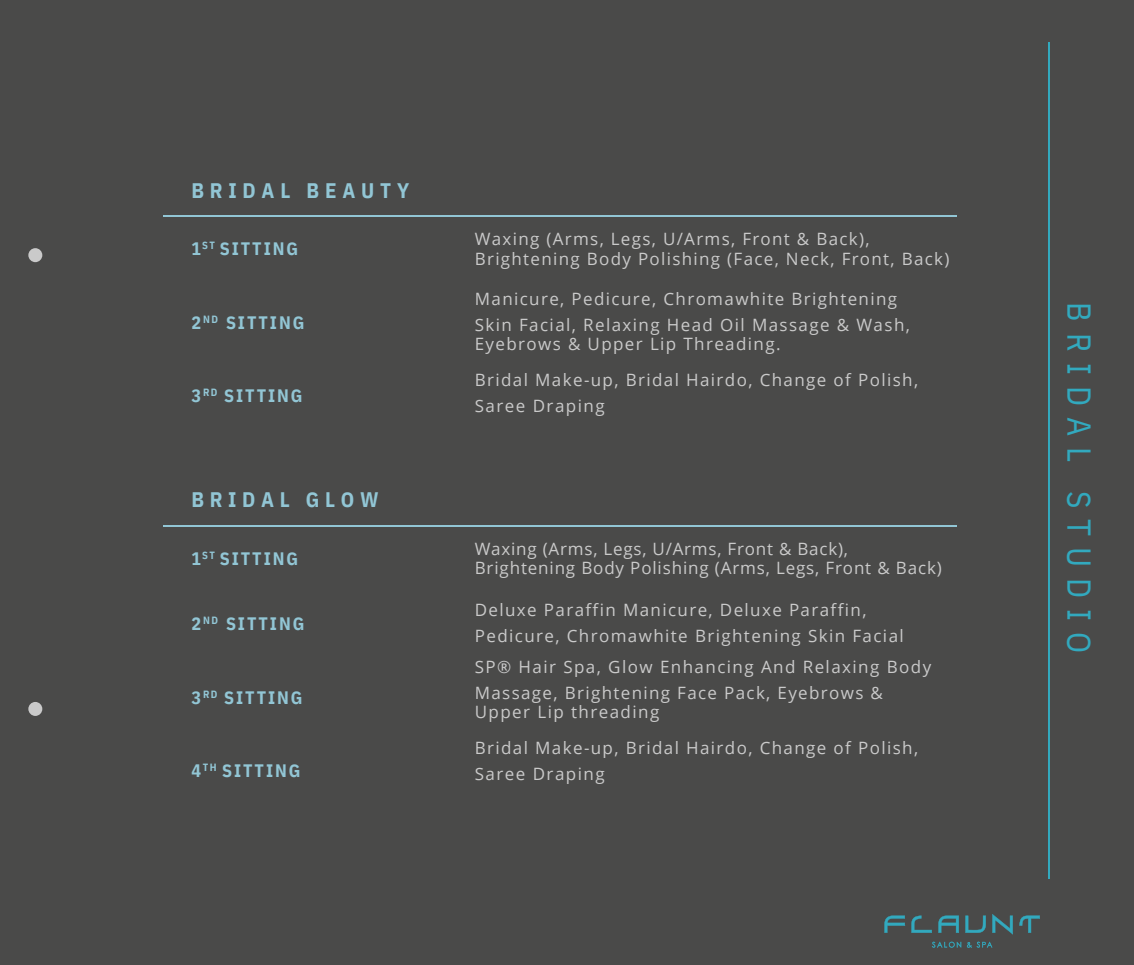
<style>
.page{position:relative;width:1134px;height:965px;background:#fff}
.page>*{position:absolute;margin:0;border:0;box-sizing:border-box;transform-origin:0 0}
.t1{font:33px "IBM Plex Sans Cond";letter-spacing:.335em;color:#32a9be}
.t2{font:700 21px "IBM Plex Sans Cond";letter-spacing:.275em;color:#92c6d5}
.t3{font:700 18px "IBM Plex Sans Cond";letter-spacing:.11em;color:#92c6d5}
.t4{font:17px/25.6px "Open Sans";letter-spacing:.08em;color:#cacaca}
.t5{font:17px/19.6px "Open Sans";letter-spacing:.05em;color:#cacaca}
.t6{font:700 10.4px "IBM Plex Sans Cond";letter-spacing:.12em;color:#92c6d5}
</style>
<div class="page">
<div style="left:0;top:0;width:1134px;height:964px;background:#4a4a49"></div>
<div style="left:28px;top:248px;width:14px;height:14px;background:#cacaca;border-radius:50%"></div>
<div style="left:28px;top:702px;width:14px;height:14px;background:#cacaca;border-radius:50%"></div>
<hr style="left:163px;top:216px;width:284px;height:1px;background:#92c6d5">
<hr style="left:447px;top:216px;width:510px;height:1px;background:#92c6d5">
<hr style="left:163px;top:525px;width:284px;height:1px;background:#92c6d5">
<hr style="left:447px;top:525px;width:510px;height:1px;background:#92c6d5">
<svg style="left:884px;top:915px;width:21px;height:17px"></svg>
<svg style="left:911px;top:915px;width:21px;height:17px"></svg>
<svg style="left:938px;top:915px;width:21px;height:17px"></svg>
<svg style="left:965px;top:915px;width:21px;height:17px"></svg>
<svg style="left:992px;top:914px;width:21px;height:20px"></svg>
<svg style="left:1019px;top:915px;width:21px;height:17px"></svg>
<svg style="left:932px;top:941px;width:29px;height:6px"></svg>
<svg style="left:967px;top:941px;width:25px;height:6px"></svg>
<hr style="left:1048px;top:43px;width:2px;height:836px;background:#32a9be">
<p class="t2" style="left:191px;top:176px;width:219px">BRIDAL BEAUTY</p>
<p class="t6" style="left:202px;top:238px;width:14px">ST</p>
<p class="t3" style="left:220px;top:236px;width:80px">SITTING</p>
<p class="t3" style="left:191px;top:236px;width:11px">1</p>
<p class="t6" style="left:203px;top:312px;width:16px">ND</p>
<p class="t3" style="left:191px;top:310px;width:11px">2</p>
<p class="t3" style="left:226px;top:310px;width:80px">SITTING</p>
<p class="t6" style="left:203px;top:385px;width:16px">RD</p>
<p class="t3" style="left:191px;top:384px;width:11px">3</p>
<p class="t3" style="left:224px;top:384px;width:80px">SITTING</p>
<p class="t2" style="left:191px;top:486px;width:189px">BRIDAL GLOW</p>
<p class="t6" style="left:202px;top:548px;width:14px">ST</p>
<p class="t3" style="left:220px;top:546px;width:80px">SITTING</p>
<p class="t3" style="left:191px;top:546px;width:11px">1</p>
<p class="t6" style="left:203px;top:613px;width:16px">ND</p>
<p class="t3" style="left:191px;top:611px;width:11px">2</p>
<p class="t3" style="left:226px;top:611px;width:80px">SITTING</p>
<p class="t6" style="left:203px;top:687px;width:16px">RD</p>
<p class="t3" style="left:191px;top:685px;width:11px">3</p>
<p class="t3" style="left:224px;top:685px;width:80px">SITTING</p>
<p class="t6" style="left:203px;top:760px;width:15px">TH</p>
<p class="t3" style="left:222px;top:758px;width:80px">SITTING</p>
<p class="t3" style="left:191px;top:758px;width:11px">4</p>
<p class="t4" style="left:475px;top:228px;width:476px;line-height:19.6px">Waxing (Arms, Legs, U/Arms, Front &amp; Back),<br>Brightening Body Polishing (Face, Neck, Front, Back)</p>
<p class="t4" style="left:475px;top:285px;width:437px">Manicure, Pedicure, Chromawhite Brightening<br>Skin Facial, Relaxing Head Oil Massage &amp; Wash,</p>
<p class="t4" style="left:475px;top:325px;width:445px;line-height:36px">Eyebrows &amp; Upper Lip Threading.<br>Bridal Make-up, Bridal Hairdo, Change of Polish,</p>
<p class="t4" style="left:475px;top:392px;width:131px">Saree Draping</p>
<p class="t5" style="left:475px;top:538px;width:468px">Waxing (Arms, Legs, U/Arms, Front &amp; Back),<br>Brightening Body Polishing (Arms, Legs, Front &amp; Back)</p>
<p class="t4" style="left:475px;top:597px;width:430px">Deluxe Paraffin Manicure, Deluxe Paraffin,<br>Pedicure, Chromawhite Brightening Skin Facial</p>
<p class="t4" style="left:475px;top:654px;width:458px">SP® Hair Spa, Glow Enhancing And Relaxing Body<br>Massage, Brightening Face Pack, Eyebrows &amp;</p>
<p class="t4" style="left:475px;top:693px;width:445px;line-height:36px">Upper Lip threading<br>Bridal Make-up, Bridal Hairdo, Change of Polish,</p>
<p class="t4" style="left:475px;top:760px;width:131px">Saree Draping</p>
<h1 class="t1" style="left:1101px;top:302px;width:352px;rotate:90deg">BRIDAL STUDIO</h1>
</div>
